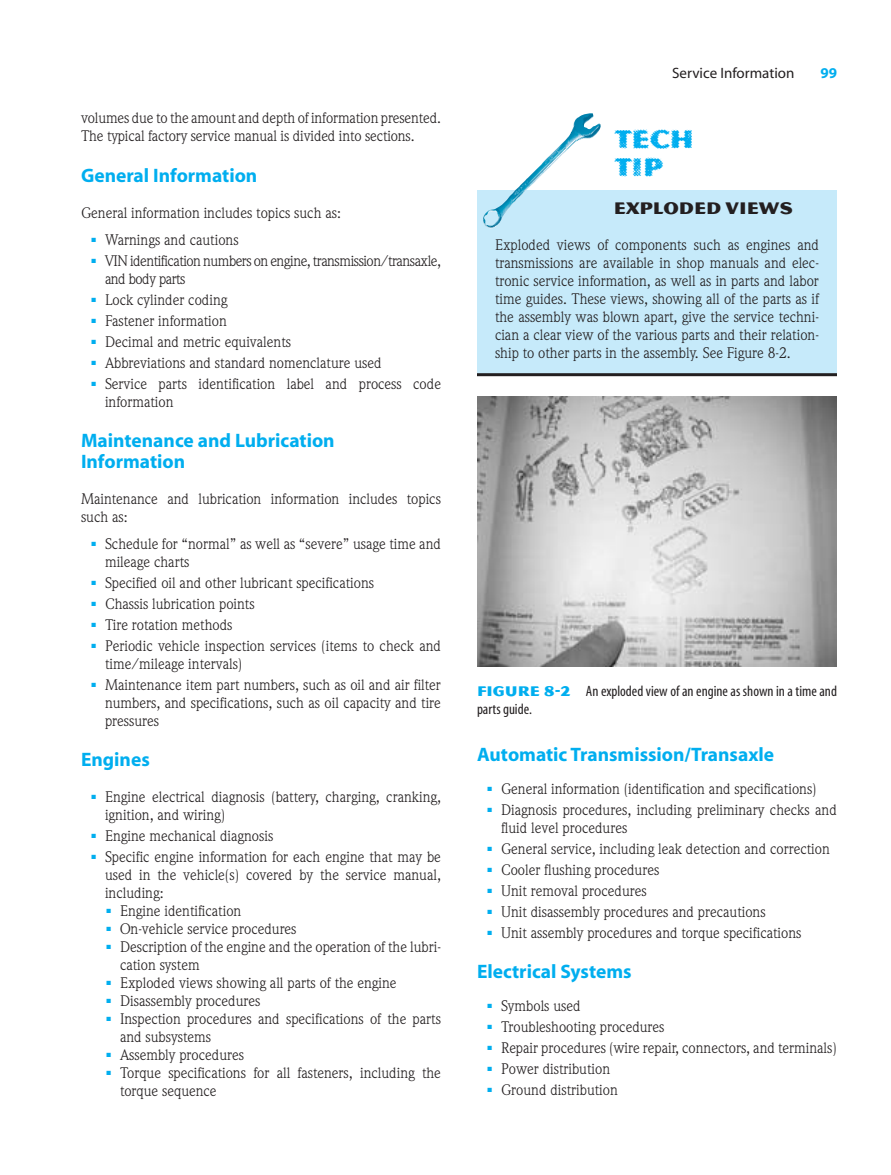
<style>
.page{position:relative;width:891px;height:1175px;background:#fff}
.page>*{position:absolute;margin:0;border:0;box-sizing:border-box;transform-origin:0 0}
.t1{font:27px/28.5px "Magnesium Grime";color:#00aeef}
.t2{font:700 19.5px/21px "Myriad";color:#00aeef}
.t3{font:18px "Magnesium MVB";color:#231f20}
.t4{font:15px/18px "Weidemann";color:#231f20}
.t5{font:15px/18px "Weidemann";letter-spacing:-.03em;color:#231f20}
.t6{font:condensed 15px/18px "Myriad";color:#231f20}
.t7{font:15px "Myriad";color:#231f20}
.t8{font:700 15px "Myriad";color:#00aeef}
.s1{font-family:"Magnesium MVB";font-stretch:normal;color:#00aeef}
</style>
<div class="page">
<div style="left:477px;top:190px;width:360px;height:185px;background:#c6eafa"></div>
<hr style="left:477px;top:373px;width:360px;height:3px;background:#231f20">
<img style="left:483px;top:113px;width:118px;height:116px">
<img style="left:477px;top:396px;width:360px;height:270px">
<p class="t4" style="left:81px;top:110px;width:361px">volumes due to the amount and depth of information presented.<br>The typical factory service manual is divided into sections.</p>
<h2 class="t2" style="left:81px;top:166px;width:178px">General Information</h2>
<p class="t4" style="left:81px;top:205px;width:261px">General information includes topics such as:</p>
<p class="t4" style="left:91px;top:232px;width:149px"><sup>■</sup> Warnings and cautions</p>
<p class="t5" style="left:105px;top:253px;width:337px;text-indent:-14px"><sup>■</sup> VIN identification numbers on engine, transmission/transaxle, and body parts</p>
<p class="t4" style="left:91px;top:292px;width:138px"><sup>■</sup> Lock cylinder coding</p>
<p class="t4" style="left:91px;top:313px;width:137px"><sup>■</sup> Fastener information</p>
<p class="t4" style="left:91px;top:334px;width:201px"><sup>■</sup> Decimal and metric equivalents</p>
<p class="t4" style="left:91px;top:355px;width:292px"><sup>■</sup> Abbreviations and standard nomenclature used</p>
<p class="t4" style="left:105px;top:376px;width:338px;text-indent:-14px"><sup>■</sup> Service parts identification label and process code information</p>
<h2 class="t2" style="left:81px;top:431px;width:255px">Maintenance and Lubrication<br>Information</h2>
<p class="t4" style="left:81px;top:491px;width:361px">Maintenance and lubrication information includes topics such as:</p>
<p class="t4" style="left:105px;top:536px;width:337px;text-indent:-14px"><sup>■</sup> Schedule for “normal” as well as “severe” usage time and mileage charts</p>
<p class="t4" style="left:91px;top:575px;width:284px"><sup>■</sup> Specified oil and other lubricant specifications</p>
<p class="t4" style="left:91px;top:596px;width:165px"><sup>■</sup> Chassis lubrication points</p>
<p class="t4" style="left:91px;top:617px;width:143px"><sup>■</sup> Tire rotation methods</p>
<p class="t4" style="left:105px;top:638px;width:338px;text-indent:-14px"><sup>■</sup> Periodic vehicle inspection services (items to check and time/mileage intervals)</p>
<p class="t4" style="left:105px;top:677px;width:337px;text-align:justify;text-indent:-14px"><sup>■</sup> Maintenance item part numbers, such as oil and air filter numbers, and specifications, such as oil capacity and tire pressures</p>
<h2 class="t2" style="left:81px;top:750px;width:70px">Engines</h2>
<p class="t4" style="left:105px;top:788px;width:338px;text-indent:-14px"><sup>■</sup> Engine electrical diagnosis (battery, charging, cranking, ignition, and wiring)</p>
<p class="t4" style="left:91px;top:827px;width:183px"><sup>■</sup> Engine mechanical diagnosis</p>
<p class="t4" style="left:105px;top:848px;width:337px;text-align:justify;text-indent:-14px"><sup>■</sup> Specific engine information for each engine that may be used in the vehicle(s) covered by the service manual, including:</p>
<p class="t4" style="left:106px;top:902px;width:136px"><sup>■</sup> Engine identification</p>
<p class="t4" style="left:106px;top:920px;width:192px"><sup>■</sup> On-vehicle service procedures</p>
<p class="t4" style="left:120px;top:938px;width:322px;text-indent:-14px"><sup>■</sup> Description of the engine and the operation of the lubri&shy;cation system</p>
<p class="t4" style="left:106px;top:974px;width:292px"><sup>■</sup> Exploded views showing all parts of the engine</p>
<p class="t4" style="left:106px;top:992px;width:156px"><sup>■</sup> Disassembly procedures</p>
<p class="t4" style="left:120px;top:1010px;width:322px;text-indent:-14px"><sup>■</sup> Inspection procedures and specifications of the parts and subsystems</p>
<p class="t4" style="left:106px;top:1046px;width:139px"><sup>■</sup> Assembly procedures</p>
<p class="t4" style="left:120px;top:1064px;width:322px;text-indent:-14px"><sup>■</sup> Torque specifications for all fasteners, including the torque sequence</p>
<p class="t7" style="left:672px;top:67px;width:124px">Service Information</p>
<p class="t8" style="left:820px;top:67px;width:18px">99</p>
<h1 class="t1" style="left:615px;top:124px;width:81px">Tech<br>Tip</h1>
<p class="t3" style="left:614px;top:197px;width:181px">EXPLODED VIEWS</p>
<p class="t4" style="left:495px;top:237px;width:326px;text-align:justify">Exploded views of components such as engines and transmissions are available in shop manuals and elec&shy;tronic service information, as well as in parts and labor time guides. These views, showing all of the parts as if the assembly was blown apart, give the service techni&shy;cian a clear view of the various parts and their relation&shy;ship to other parts in the assembly. See Figure 8-2.</p>
<p class="t6" style="left:477px;top:683px;width:362px"><span class="s1">FIGURE 8-2</span> An exploded view of an engine as shown in a time and parts guide.</p>
<h2 class="t2" style="left:477px;top:745px;width:299px">Automatic Transmission/Transaxle</h2>
<p class="t4" style="left:487px;top:781px;width:331px"><sup>■</sup> General information (identification and specifications)</p>
<p class="t4" style="left:501px;top:802px;width:337px;text-indent:-14px"><sup>■</sup> Diagnosis procedures, including preliminary checks and fluid level procedures</p>
<p class="t4" style="left:487px;top:841px;width:344px"><sup>■</sup> General service, including leak detection and correction</p>
<p class="t4" style="left:487px;top:862px;width:173px"><sup>■</sup> Cooler flushing procedures</p>
<p class="t4" style="left:487px;top:883px;width:161px"><sup>■</sup> Unit removal procedures</p>
<p class="t4" style="left:487px;top:904px;width:280px"><sup>■</sup> Unit disassembly procedures and precautions</p>
<p class="t4" style="left:487px;top:925px;width:316px"><sup>■</sup> Unit assembly procedures and torque specifications</p>
<h2 class="t2" style="left:477px;top:962px;width:156px">Electrical Systems</h2>
<p class="t4" style="left:487px;top:998px;width:95px"><sup>■</sup> Symbols used</p>
<p class="t4" style="left:487px;top:1019px;width:179px"><sup>■</sup> Troubleshooting procedures</p>
<p class="t4" style="left:487px;top:1040px;width:351px"><sup>■</sup> Repair procedures (wire repair, connectors, and terminals)</p>
<p class="t4" style="left:487px;top:1061px;width:124px"><sup>■</sup> Power distribution</p>
<p class="t4" style="left:487px;top:1082px;width:132px"><sup>■</sup> Ground distribution</p>
</div>
